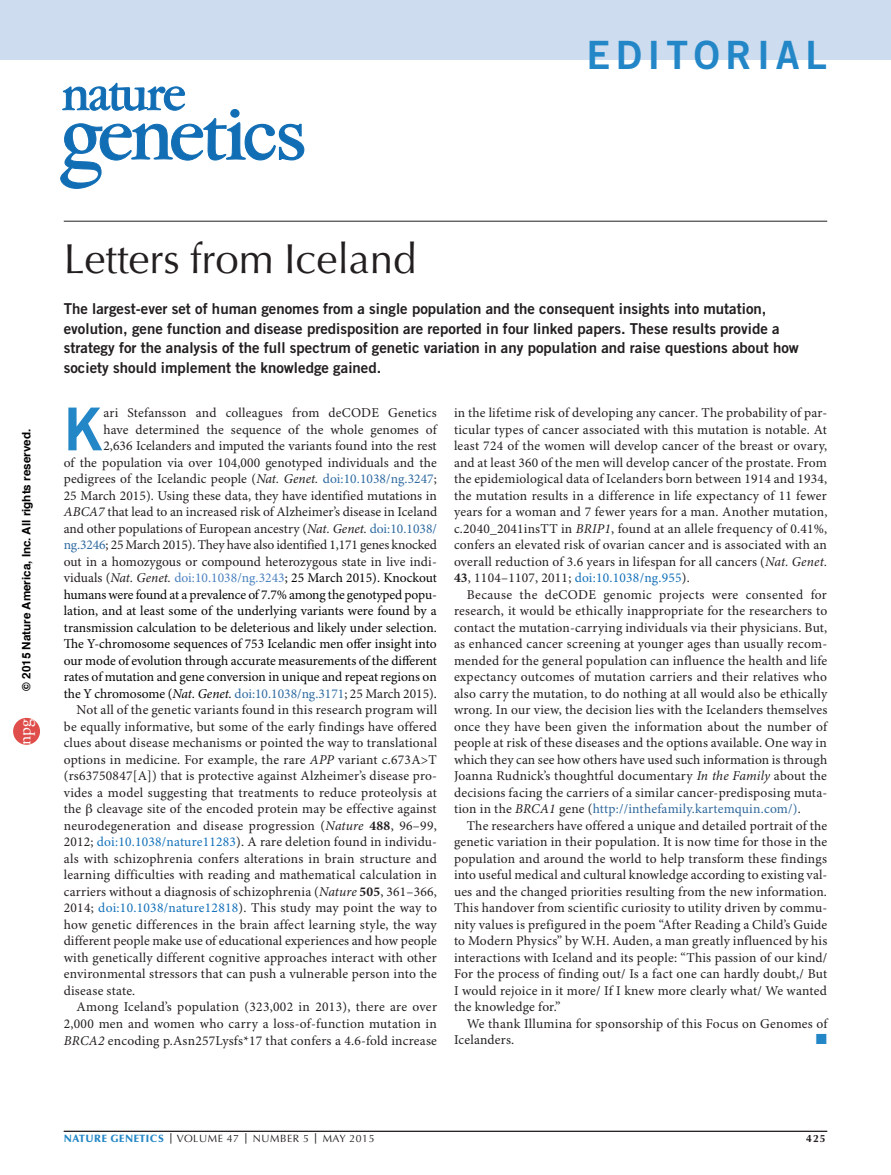
<style>
.page{position:relative;width:891px;height:1175px;background:#fff}
.page>*{position:absolute;margin:0;border:0;box-sizing:border-box;transform-origin:0 0}
.t1{font:59.25px "Trade Gothic LT Std Bd 2";color:#2387c7}
.t2{font:42px "Optima LT Std";letter-spacing:-.005em;color:#231f20}
.t3{font:39px "Trade Gothic LT Std Bd 2";letter-spacing:.145em;color:#2387c7}
.t4{font:17.4px "Adobe Garamond Pro";color:#fff}
.t5{font:15px/19.5px "Trade Gothic LT Std Bd 2";color:#231f20}
.t6{font:13.5px/16.5px "Minion Pro";letter-spacing:.015em;color:#231f20;text-align:justify}
.t7{font:13.5px "Minion Pro";color:#040503}
.t8{font:13.5px "Minion Pro";letter-spacing:-.01em;color:#231f20}
.t9{font:13.5px "Minion Pro";color:#2e6aa0}
.t10{font:13.5px "European Pi Std 3";color:#2387c7}
.t11{font:700 11.7px "Helvetica";color:#000}
.t12{font:10.5px "Optima LT Std";letter-spacing:.05em;color:#231f20}
.t13{font:700 10.5px "Optima LT Std";color:#231f20}
.s1{font-family:"Arial"}
.s2{font-style:italic}
.s3{color:#2e6aa0}
.s4{color:#231f20}
.s5{font-style:italic;color:#231f20}
.s6{color:#4a81bf}
.s7{color:#040503}
.s8{font-style:italic;color:#040503}
.s9{font-weight:700}
.s10{color:#1270b9}
.s11{color:#2e679b}
.s12{font-weight:900;color:#2387c7}
</style>
<div class="page">
<hr style="left:64px;top:1131px;width:763px;height:1px;background:#231f20">
<div style="left:0;top:0;width:891px;height:60px;background:#cddcef"></div>
<svg style="left:60px;top:82px;width:245px;height:107px"></svg>
<hr style="left:64px;top:221px;width:763px;height:1px;background:#231f20">
<div style="left:13px;top:718px;width:27px;height:26px;background:#df4e4a;border-radius:50%"></div>
<h3 class="t3" style="left:586px;top:30px;width:242px">Editorial</h3>
<p class="t11" style="left:17px;top:690px;width:263px;rotate:-90deg">© 201<span class="s1">5</span> Nature America, Inc. All rights reserved.</p>
<p class="t4" style="left:14px;top:744px;width:28px;rotate:-90deg">npg</p>
<h2 class="t2" style="left:64px;top:235px;width:354px">Letters from Iceland</h2>
<p class="t5" style="left:64px;top:299px;width:737px">The largest-ever set of human genomes from a single population and the consequent insights into mutation, evolution, gene function and disease predisposition are reported in four linked papers. These results provide a strategy for the analysis of the full spectrum of genetic variation in any population and raise questions about how society should implement the knowledge gained.</p>
<h1 class="t1" style="left:64px;top:392px;width:41px">K</h1>
<p class="t6" style="left:103px;top:405px;width:335px">ari Stefansson and colleagues from deCODE Genetics</p>
<p class="t6" style="left:103px;top:422px;width:335px">have determined the sequence of the whole genomes of</p>
<p class="t6" style="left:103px;top:438px;width:335px">2,636 Icelanders and imputed the variants found into the rest</p>
<p class="t6" style="left:64px;top:455px;width:375px">of the population via over 104,000 genotyped individuals and the</p>
<p class="t6" style="left:64px;top:471px;width:375px">pedigrees of the Icelandic people (<span class="s2">Nat. Genet.</span> <span class="s3">doi:10.1038/ng.3247</span>;</p>
<p class="t6" style="left:64px;top:488px;width:375px">25 March 2015). Using these data, they have identified mutations in</p>
<p class="t6" style="left:64px;top:504px;width:375px"><span class="s2">ABCA7</span> that lead to an increased risk of Alzheimer’s disease in Iceland</p>
<p class="t6" style="left:64px;top:521px;width:375px">and other populations of European ancestry (<span class="s2">Nat. Genet.</span> <span class="s3">doi:10.1038/</span></p>
<p class="t8" style="left:64px;top:537px;width:375px"><span class="s3">ng.3246</span>; 25 March 2015). They have also identified 1,171 genes knocked</p>
<p class="t6" style="left:64px;top:554px;width:375px">out in a homozygous or compound heterozygous state in live indi-</p>
<p class="t7" style="left:64px;top:570px;width:375px"><span class="s4">viduals (</span><span class="s5">Nat. Genet.</span> <span class="s6">doi:10.1038/ng.3243</span>; 25 March 2015). Knockout</p>
<p class="t7" style="left:64px;top:586px;width:375px">humans were found at a prevalence of 7.7% among the genotyped popu-</p>
<p class="t7" style="left:64px;top:603px;width:374px">lation, and at least some of the underlying variants were found by a</p>
<p class="t7" style="left:64px;top:619px;width:375px">transmission calculation to be deleterious and likely under selection.</p>
<p class="t7" style="left:64px;top:636px;width:374px">The Y-chromosome sequences of 753 Icelandic men offer insight into</p>
<p class="t7" style="left:64px;top:652px;width:375px">our mode of evolution through accurate measurements of the different</p>
<p class="t7" style="left:64px;top:669px;width:374px">rates of mutation and gene conversion in unique and repeat regions on</p>
<p class="t9" style="left:64px;top:685px;width:375px"><span class="s7">the Y chromosome (</span><span class="s8">Nat. Genet.</span> doi:10.1038/ng.3171<span class="s4">; 25 March 2015)</span><span class="s7">.</span></p>
<p class="t6" style="left:77px;top:702px;width:362px">Not all of the genetic variants found in this research program will</p>
<p class="t6" style="left:64px;top:719px;width:375px">be equally informative, but some of the early findings have offered</p>
<p class="t6" style="left:64px;top:735px;width:375px">clues about disease mechanisms or pointed the way to translational</p>
<p class="t6" style="left:64px;top:752px;width:375px">options in medicine. For example, the rare <span class="s2">APP</span> variant c.673A&gt;T</p>
<p class="t6" style="left:64px;top:768px;width:375px">(rs63750847[A]) that is protective against Alzheimer’s disease pro-</p>
<p class="t6" style="left:64px;top:785px;width:375px">vides a model suggesting that treatments to reduce proteolysis at</p>
<p class="t6" style="left:64px;top:801px;width:374px">the cleavage site of the encoded protein may be effective against</p>
<p class="t6" style="left:64px;top:818px;width:375px">neurodegeneration and disease progression (<span class="s2">Nature</span> <span class="s9">488</span>, 96–99,</p>
<p class="t6" style="left:64px;top:834px;width:375px">2012; <span class="s10">doi:10.1038/nature11283</span>). A rare deletion found in individu-</p>
<p class="t6" style="left:64px;top:851px;width:375px">als with schizophrenia confers alterations in brain structure and</p>
<p class="t6" style="left:64px;top:867px;width:375px">learning difficulties with reading and mathematical calculation in</p>
<p class="t6" style="left:64px;top:884px;width:375px">carriers without a diagnosis of schizophrenia (<span class="s2">Nature</span> <span class="s9">505</span>, 361–366,</p>
<p class="t6" style="left:64px;top:900px;width:375px">2014; <span class="s10">doi:10.1038/nature12818</span>). This study may point the way to</p>
<p class="t6" style="left:64px;top:917px;width:375px">how genetic differences in the brain affect learning style, the way</p>
<p class="t6" style="left:64px;top:933px;width:375px">different people make use of educational experiences and how people</p>
<p class="t6" style="left:64px;top:950px;width:375px">with genetically different cognitive approaches interact with other</p>
<p class="t6" style="left:64px;top:966px;width:375px">environmental stressors that can push a vulnerable person into the</p>
<p class="t6" style="left:64px;top:983px;width:73px">disease state.</p>
<p class="t6" style="left:77px;top:999px;width:362px">Among Iceland’s population (323,002 in 2013), there are over</p>
<p class="t6" style="left:64px;top:1016px;width:375px">2,000 men and women who carry a loss-of-function mutation in</p>
<p class="t6" style="left:64px;top:1032px;width:375px"><span class="s2">BRCA2</span> encoding p.Asn257Lysfs*17 that confers a 4.6-fold increase</p>
<p class="t6" style="left:454px;top:405px;width:375px">in the lifetime risk of developing any cancer<span class="s2">.</span> The probability of par&shy;ticular types of cancer associated with this mutation is notable. At least 724 of the women will develop cancer of the breast or ovary, and at least 360 of the men will develop cancer of the prostate. From the epidemiological data of Icelanders born between 1914 and 1934, the mutation results in a difference in life expectancy of 11 fewer years for a woman and 7 fewer years for a man. Another mutation, c.2040_2041insTT in <span class="s2">BRIP1</span>, found at an allele frequency of 0.41%, confers an elevated risk of ovarian cancer and is associated with an overall reduction of 3.6 years in lifespan for all cancers (<span class="s2">Nat. Genet.<br></span><span class="s9">43</span>, 1104–1107, 2011; <span class="s10">doi:10.1038/ng.955</span>).</p>
<p class="t6" style="left:454px;top:587px;width:375px;text-indent:13px">Because the deCODE genomic projects were consented for research, it would be ethically inappropriate for the researchers to contact the mutation-carrying individuals via their physicians. But, as enhanced cancer screening at younger ages than usually recom&shy;mended for the general population can influence the health and life expectancy outcomes of mutation carriers and their relatives who also carry the mutation, to do nothing at all would also be ethically wrong. In our view, the decision lies with the Icelanders themselves once they have been given the information about the number of people at risk of these diseases and the options available. One way in which they can see how others have used such information is through Joanna Rudnick’s thoughtful documentary <span class="s2">In the Family</span> about the decisions facing the carriers of a similar cancer-predisposing muta&shy;tion in the <span class="s2">BRCA1</span> gene (<span class="s11">http://inthefamily.kartemquin.com/)</span>.</p>
<p class="t6" style="left:454px;top:818px;width:375px;text-indent:13px">The researchers have offered a unique and detailed portrait of the genetic variation in their population. It is now time for those in the population and around the world to help transform these findings into useful medical and cultural knowledge according to existing val&shy;ues and the changed priorities resulting from the new information.<br>This handover from scientific curiosity to utility driven by commu&shy;nity values is prefigured in the poem “After Reading a Child’s Guide to Modern Physics” by W.H. Auden, a man greatly influenced by his interactions with Iceland and its people: “This passion of our kind/ For the process of finding out/ Is a fact one can hardly doubt,/ But I would rejoice in it more/ If I knew more clearly what/ We wanted the knowledge for.”</p>
<p class="t6" style="left:454px;top:1016px;width:375px;text-indent:13px">We thank Illumina for sponsorship of this Focus on Genomes of<br>Icelanders.</p>
<p class="t10" style="left:816px;top:1031px;width:13px">■</p>
<p class="t12" style="left:64px;top:1132px;width:312px"><span class="s12">NATURE GENETICS</span> <span class="s9">|</span> volume 47 <span class="s9">|</span> NUMBER 5 <span class="s9">|</span> MAY 2015</p>
<p class="t13" style="left:806px;top:1132px;width:21px">425</p>
</div>
